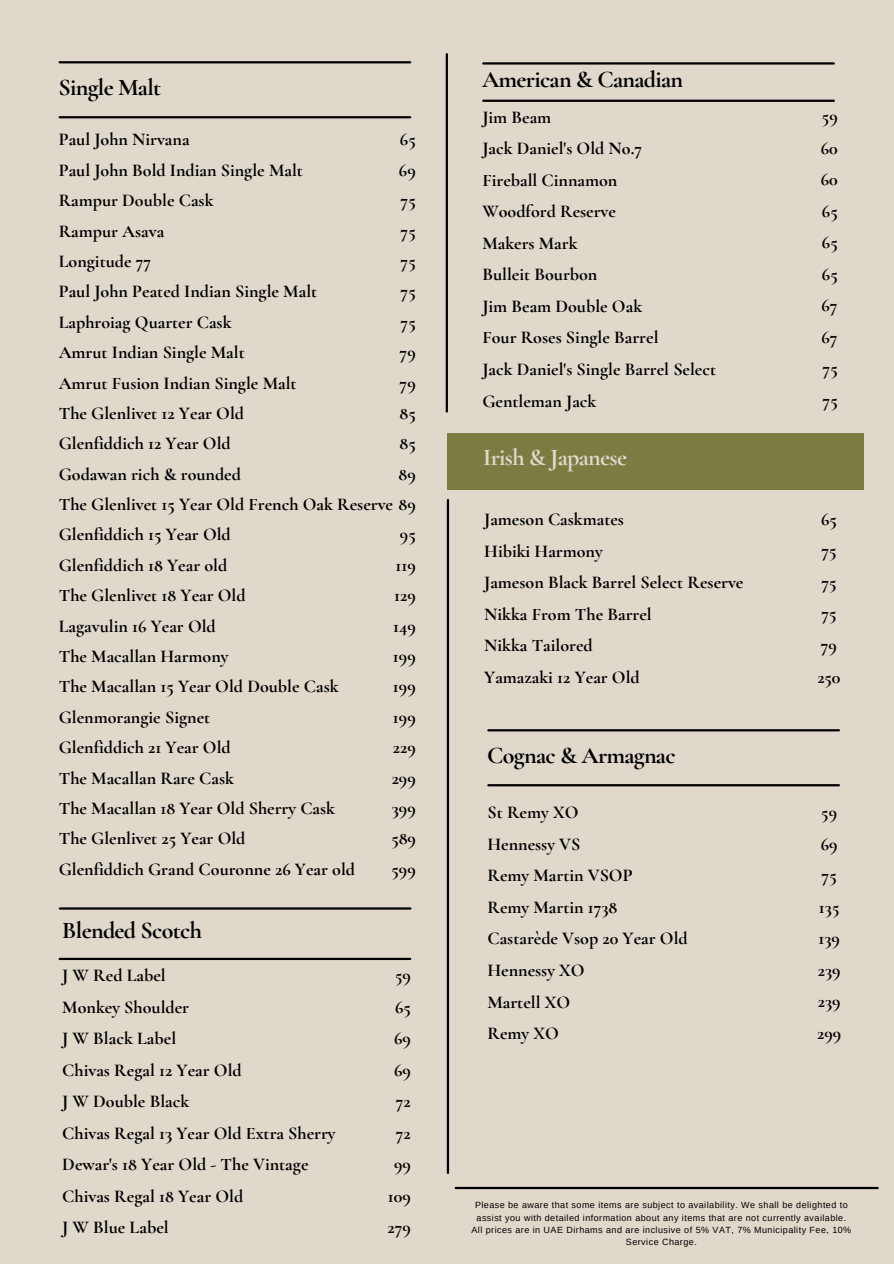
<style>
.page{position:relative;width:894px;height:1264px;background:#fff}
.page>*{position:absolute;margin:0;border:0;box-sizing:border-box;transform-origin:0 0}
.t1{font:700 24px "Cormorant Garamond";letter-spacing:-.03em;color:#000}
.t2{font:700 24px "Cormorant Garamond";letter-spacing:-.03em;color:#e0d8cb}
.t3{font:700 18px/31.5px "Cormorant Garamond";color:#000}
.t4{font:9px/12px "Arimo";letter-spacing:.05em;color:#000}
</style>
<div class="page">
<div style="left:0;top:0;width:893px;height:1263px;background:#e0d8cb"></div>
<hr style="left:60px;top:61px;width:350px;height:2px;background:#000">
<hr style="left:60px;top:116px;width:350px;height:2px;background:#000">
<hr style="left:445px;top:54px;width:3px;height:357px;background:#000">
<hr style="left:60px;top:957px;width:350px;height:3px;background:#000">
<hr style="left:60px;top:907px;width:350px;height:2px;background:#000">
<hr style="left:455px;top:1186px;width:422px;height:3px;background:#000">
<hr style="left:483px;top:62px;width:350px;height:3px;background:#000">
<hr style="left:483px;top:100px;width:350px;height:2px;background:#000">
<div style="left:446px;top:433px;width:417px;height:57px;background:#7b7c41"></div>
<hr style="left:446px;top:500px;width:3px;height:672px;background:#000">
<hr style="left:488px;top:729px;width:350px;height:2px;background:#000">
<hr style="left:488px;top:784px;width:350px;height:2px;background:#000">
<p class="t1" style="left:58px;top:73px;width:104px">Single Malt</p>
<h1 class="t3" style="left:59px;top:124px;width:358px;line-height:30.3px">Paul John Nirvana<br>Paul John Bold Indian Single Malt<br>Rampur Double Cask<br>Rampur Asava<br>Longitude 77<br>Paul John Peated Indian Single Malt<br>Laphroiag Quarter Cask<br>Amrut Indian Single Malt<br>Amrut Fusion Indian Single Malt<br>The Glenlivet 12 Year Old<br>Glenfiddich 12 Year Old<br>Godawan rich &amp; rounded<br>The Glenlivet 15 Year Old French Oak Reserve 89<br>Glenfiddich 15 Year Old<br>Glenfiddich 18 Year old<br>The Glenlivet 18 Year Old<br>Lagavulin 16 Year Old<br>The Macallan Harmony<br>The Macallan 15 Year Old Double Cask<br>Glenmorangie Signet<br>Glenfiddich 21 Year Old<br>The Macallan Rare Cask<br>The Macallan 18 Year Old Sherry Cask<br>The Glenlivet 25 Year Old<br>Glenfiddich Grand Couronne 26 Year old</h1>
<p class="t3" style="left:398px;top:124px;width:19px;line-height:30.3px;text-align:justify">65<br>69<br>75<br>75<br>75<br>75<br>75<br>79<br>79<br>85<br>85<br>89</p>
<p class="t3" style="left:391px;top:519px;width:26px;line-height:30.3px;text-align:center">95<br>119<br>129<br>149<br>199<br>199<br>199<br>229<br>299<br>399<br>589<br>599</p>
<h3 class="t1" style="left:62px;top:916px;width:141px">Blended Scotch</h3>
<h2 class="t3" style="left:62px;top:959px;width:275px">J W Red Label<br>Monkey Shoulder<br>J W Black Label<br>Chivas Regal 12 Year Old<br>J W Double Black<br>Chivas Regal 13 Year Old Extra Sherry<br>Dewar's 18 Year Old - The Vintage<br>Chivas Regal 18 Year Old<br>J W Blue Label</h2>
<p class="t3" style="left:387px;top:959px;width:25px;text-align:center">59<br>65<br>69<br>69<br>72<br>72<br>99<br>109<br>279</p>
<h3 class="t1" style="left:482px;top:65px;width:202px">American &amp; Canadian</h3>
<h2 class="t3" style="left:482px;top:101px;width:235px">Jim Beam<br>Jack Daniel's Old No.7<br>Fireball Cinnamon<br>Woodford Reserve<br>Makers Mark<br>Bulleit Bourbon<br>Jim Beam Double Oak<br>Four Roses Single Barrel<br>Jack Daniel's Single Barrel Select<br>Gentleman Jack</h2>
<p class="t3" style="left:820px;top:101px;width:18px;text-align:justify">59<br>60<br>60<br>65<br>65<br>65<br>67<br>67<br>75<br>75</p>
<p class="t2" style="left:483px;top:442px;width:145px">Irish &amp; Japanese</p>
<h1 class="t3" style="left:484px;top:503px;width:261px">Jameson Caskmates<br>Hibiki Harmony<br>Jameson Black Barrel Select Reserve<br>Nikka From The Barrel<br>Nikka Tailored<br>Yamazaki 12 Year Old</h1>
<p class="t3" style="left:817px;top:503px;width:25px">65<br>75<br>75<br>75<br>79<br>250</p>
<h3 class="t1" style="left:487px;top:740px;width:190px">Cognac &amp; Armagnac</h3>
<h2 class="t3" style="left:487px;top:797px;width:202px">St Remy XO<br>Hennessy VS<br>Remy Martin VSOP<br>Remy Martin 1738<br>Castarède Vsop 20 Year Old<br>Hennessy XO<br>Martell XO<br>Remy XO</h2>
<h1 class="t3" style="left:817px;top:796px;width:25px">59<br>69<br>75<br>135<br>139<br>239<br>239<br>299</h1>
<h1 class="t4" style="left:475px;top:1199px;width:374px">Please be aware that some items are subject to availability. We shall be delighted to assist you with detailed information about any items that are not currently available.</h1>
<p class="t4" style="left:471px;top:1223px;width:381px;text-align:center">All prices are in UAE Dirhams and are inclusive of 5% VAT, 7% Municipality Fee, 10%<br>Service Charge.</p>
</div>
